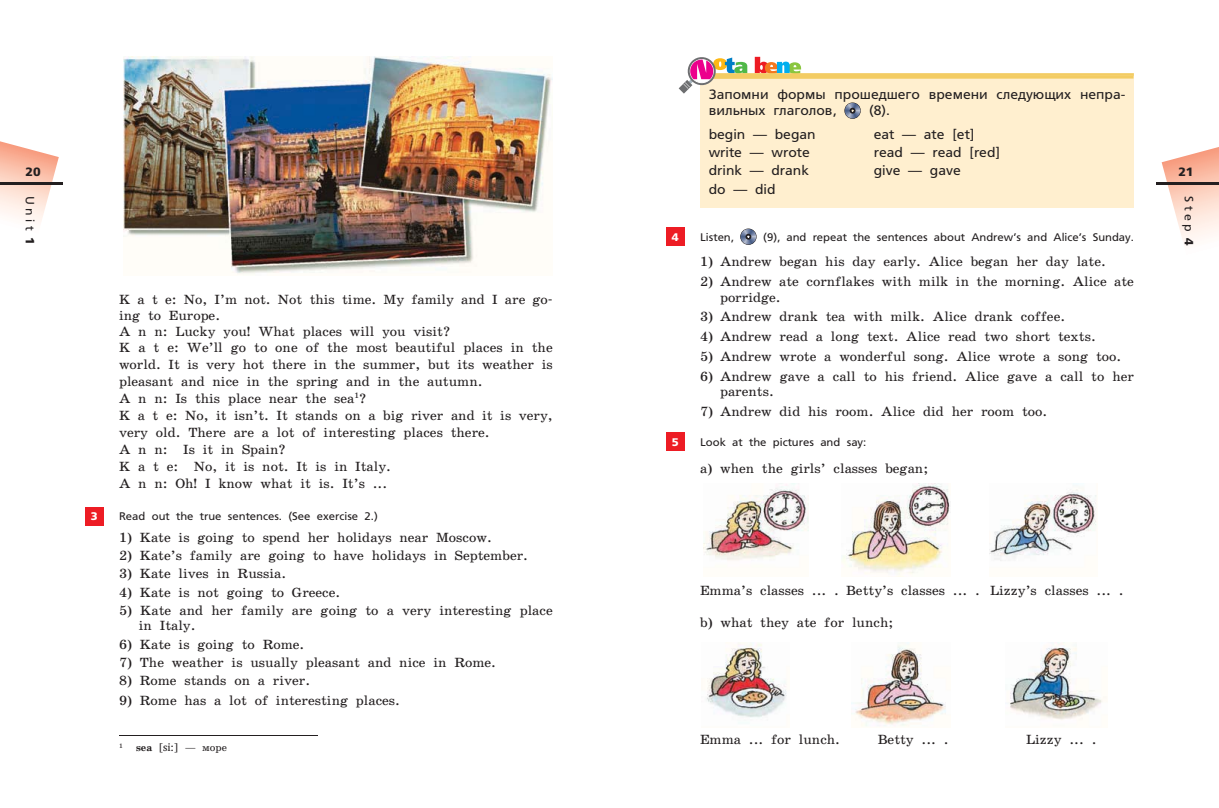
<style>
.page{position:relative;width:1219px;height:808px;background:#fff}
.page>*{position:absolute;margin:0;border:0;box-sizing:border-box;transform-origin:0 0}
.t1{font:13.5px/16.7px "School Book San Pin";color:#231f20}
.t2{font:13.5px/15.5px "Free Set San Pin";color:#231f20}
.t3{font:12px "Free Set San Pin";letter-spacing:.3em;color:#231f20}
.t4{font:12px "Free Set Bold San Pin";color:#231f20}
.t5{font:11px "Free Set San Pin";color:#231f20}
.t6{font:11px "Charis SIL";color:#231f20}
.t7{font:11px "Free Set Bold San Pin";color:#fff}
.t8{font:6.4px "School Book San Pin";color:#231f20}
.s1{font-family:"Free Set Bold San Pin"}
.s2{font-family:"School Book San Pin";font-weight:700;font-size:10.5px}
.s3{font-family:"School Book San Pin";font-size:10.5px}
</style>
<div class="page">
<svg style="left:0;top:141px;width:59px;height:82px"></svg>
<hr style="left:0;top:182px;width:62px;height:2px;background:#231f20">
<div style="left:85px;top:507px;width:18px;height:18px;background:#ed1c24"></div>
<hr style="left:119px;top:735px;width:198px;height:1px;background:#231f20">
<img style="left:123px;top:57px;width:430px;height:217px">
<svg style="left:1162px;top:147px;width:57px;height:95px"></svg>
<hr style="left:1157px;top:182px;width:62px;height:2px;background:#231f20">
<div style="left:700px;top:76px;width:434px;height:132px;background:#ffefcf"></div>
<svg style="left:844px;top:102px;width:17px;height:17px"></svg>
<div style="left:666px;top:227px;width:19px;height:19px;background:#ed1c24"></div>
<svg style="left:740px;top:229px;width:17px;height:16px"></svg>
<div style="left:666px;top:432px;width:19px;height:19px;background:#ed1c24"></div>
<hr style="left:700px;top:76px;width:433px;height:3px;background:#f3cc63">
<svg style="left:755px;top:57px;width:46px;height:16px"></svg>
<hr style="left:700px;top:73px;width:434px;height:3px;background:#f3cc63">
<svg style="left:679px;top:57px;width:68px;height:37px"></svg>
<img style="left:703px;top:483px;width:105px;height:77px">
<img style="left:842px;top:483px;width:108px;height:93px">
<img style="left:989px;top:483px;width:108px;height:78px">
<img style="left:707px;top:643px;width:80px;height:75px">
<img style="left:851px;top:642px;width:95px;height:85px">
<img style="left:1010px;top:642px;width:96px;height:78px">
<p class="t4" style="left:26px;top:167px;width:17px">20</p>
<p class="t3" style="left:35px;top:196px;width:51px;rotate:90deg">Unit <span class="s1">1</span></p>
<p class="t1" style="left:119px;top:292px;width:435px">K a t e: No, I’m not. Not this time. My family and I are go&shy;ing to Europe.<br>A n n: Lucky you! What places will you visit?<br>K a t e: We’ll go to one of the most beautiful places in the world. It is very hot there in the summer, but its weather is pleasant and nice in the spring and in the autumn.<br>A n n: Is this place near the sea<sup>1</sup>?<br>K a t e: No, it isn’t. It stands on a big river and it is very, very old. There are a lot of interesting places there.<br>A n n: Is it in Spain?<br>K a t e: No, it is not. It is in Italy.<br>A n n: Oh! I know what it is. It’s ...</p>
<p class="t7" style="left:91px;top:512px;width:8px">3</p>
<p class="t5" style="left:119px;top:512px;width:260px">Read out the true sentences. (See exercise 2.)</p>
<p class="t1" style="left:119px;top:530px;width:374px">1) Kate is going to spend her holidays near Moscow.</p>
<p class="t1" style="left:119px;top:548px;width:410px">2) Kate’s family are going to have holidays in September.</p>
<p class="t1" style="left:119px;top:566px;width:169px">3) Kate lives in Russia.</p>
<p class="t1" style="left:119px;top:585px;width:223px">4) Kate is not going to Greece.</p>
<p class="t1" style="left:139px;top:604px;width:415px;line-height:15.5px;text-indent:-20px">5) Kate and her family are going to a very interesting place in Italy.</p>
<p class="t1" style="left:119px;top:637px;width:187px">6) Kate is going to Rome.</p>
<p class="t1" style="left:119px;top:655px;width:379px">7) The weather is usually pleasant and nice in Rome.</p>
<p class="t1" style="left:119px;top:673px;width:193px">8) Rome stands on a river.</p>
<p class="t1" style="left:119px;top:693px;width:283px">9) Rome has a lot of interesting places.</p>
<p class="t8" style="left:119px;top:743px;width:5px">1</p>
<p class="t6" style="left:136px;top:741px;width:92px"><span class="s2">sea</span> [si:] <span class="s3">— море</span></p>
<p class="t2" style="left:709px;top:88px;width:418px">Запомни формы прошедшего времени следующих непра&shy;вильных глаголов,</p>
<p class="t2" style="left:869px;top:104px;width:22px">(8).</p>
<p class="t2" style="left:709px;top:128px;width:108px">begin — began</p>
<p class="t2" style="left:874px;top:128px;width:102px">eat — ate [et]</p>
<p class="t2" style="left:709px;top:146px;width:103px">write — wrote</p>
<p class="t2" style="left:874px;top:146px;width:128px">read — read [red]</p>
<p class="t2" style="left:709px;top:164px;width:102px">drink — drank</p>
<p class="t2" style="left:874px;top:164px;width:89px">give — gave</p>
<p class="t2" style="left:709px;top:183px;width:68px">do — did</p>
<p class="t7" style="left:672px;top:232px;width:8px">4</p>
<p class="t5" style="left:700px;top:233px;width:35px">Listen,</p>
<p class="t5" style="left:763px;top:233px;width:372px">(9), and repeat the sentences about Andrew’s and Alice’s Sunday.</p>
<p class="t1" style="left:700px;top:254px;width:407px">1) Andrew began his day early. Alice began her day late.</p>
<p class="t1" style="left:720px;top:275px;width:415px;line-height:15.5px;text-indent:-20px">2) Andrew ate cornflakes with milk in the morning. Alice ate porridge.</p>
<p class="t1" style="left:700px;top:309px;width:366px">3) Andrew drank tea with milk. Alice drank coffee.</p>
<p class="t1" style="left:700px;top:329px;width:397px">4) Andrew read a long text. Alice read two short texts.</p>
<p class="t1" style="left:700px;top:349px;width:423px">5) Andrew wrote a wonderful song. Alice wrote a song too.</p>
<p class="t1" style="left:720px;top:369px;width:415px;line-height:15.5px;text-indent:-20px">6) Andrew gave a call to his friend. Alice gave a call to her parents.</p>
<p class="t1" style="left:700px;top:404px;width:349px">7) Andrew did his room. Alice did her room too.</p>
<p class="t7" style="left:672px;top:437px;width:8px">5</p>
<p class="t5" style="left:700px;top:438px;width:168px">Look at the pictures and say:</p>
<p class="t1" style="left:700px;top:461px;width:230px">a) when the girls’ classes began;</p>
<p class="t1" style="left:700px;top:583px;width:425px">Emma’s classes ... . Betty’s classes ... . Lizzy’s classes ... .</p>
<p class="t1" style="left:700px;top:615px;width:195px">b) what they ate for lunch;</p>
<p class="t1" style="left:700px;top:732px;width:141px">Emma ... for lunch.</p>
<p class="t1" style="left:878px;top:732px;width:72px">Betty ... .</p>
<p class="t1" style="left:1026px;top:732px;width:72px">Lizzy ... .</p>
<p class="t4" style="left:1178px;top:167px;width:17px">21</p>
<p class="t3" style="left:1194px;top:196px;width:52px;rotate:90deg">Step <span class="s1">4</span></p>
</div>
